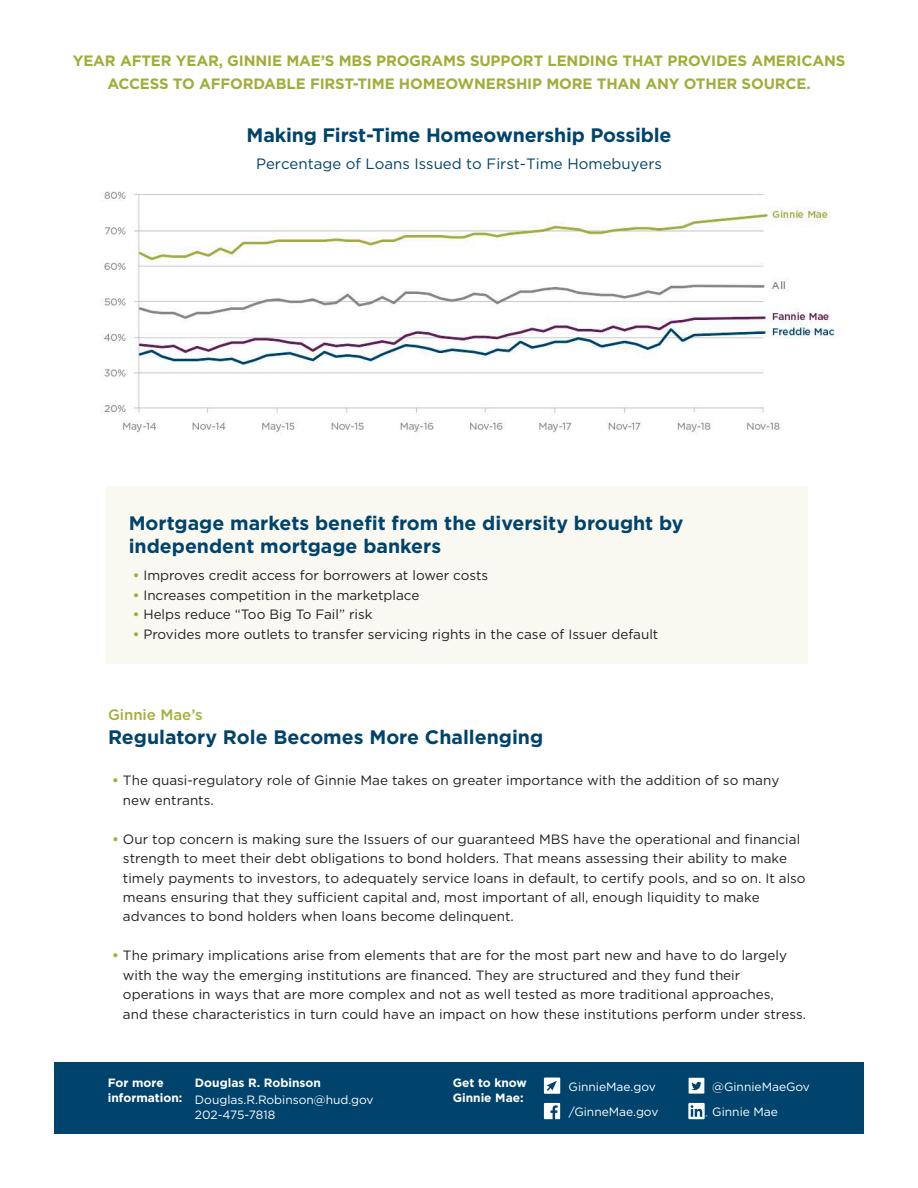
<style>
.page{position:relative;width:918px;height:1188px;background:#fff}
.page>*{position:absolute;margin:0;border:0;box-sizing:border-box;transform-origin:0 0}
.t1{font:700 19.5px/23.4px "Gotham HTF";color:#00436c}
.t2{font:700 15px/22.5px "Gotham HTF";letter-spacing:-.01em;color:#a0ae39;text-align:center}
.t3{font:15px "Gotham HTF";color:#00436c}
.t4{font:500 15px "Gotham HTF";color:#a3af39}
.t5{font:13.5px/19.5px "Gotham HTF";color:#231f20}
.t6{font:12px/16.5px "Gotham HTF";color:#fff}
.t7{font:700 12px/14.4px "Gotham HTF";color:#fff}
.s1{font-weight:700;color:#a3af39}
.s2{font-weight:700}
</style>
<div class="page">
<div style="left:106px;top:486px;width:702px;height:178px;background:#f9f9f2"></div>
<div style="left:54px;top:1063px;width:810px;height:71px;background:#00436c"></div>
<svg style="left:688px;top:1078px;width:17px;height:16px"></svg>
<svg style="left:544px;top:1103px;width:16px;height:16px"></svg>
<svg style="left:688px;top:1103px;width:19px;height:16px"></svg>
<div style="left:544px;top:1078px;width:16px;height:16px;background:#fff"></div>
<svg style="left:546px;top:1081px;width:11px;height:10px"></svg>
<img style="left:101px;top:191px;width:734px;height:243px">
<p class="t2" style="left:73px;top:49px;width:774px">YEAR AFTER YEAR, GINNIE MAE’S MBS PROGRAMS SUPPORT LENDING THAT PROVIDES AMERICANS<br>ACCESS TO AFFORDABLE FIRST-TIME HOMEOWNERSHIP MORE THAN ANY OTHER SOURCE.</p>
<p class="t1" style="left:247px;top:123px;width:426px">Making First-Time Homeownership Possible</p>
<p class="t3" style="left:256px;top:155px;width:407px">Percentage of Loans Issued to First-Time Homebuyers</p>
<p class="t1" style="left:129px;top:511px;width:556px">Mortgage markets benefit from the diversity brought by independent mortgage bankers</p>
<p class="t5" style="left:133px;top:566px;width:357px"><span class="s1">•</span> Improves credit access for borrowers at lower costs</p>
<p class="t5" style="left:133px;top:585px;width:288px"><span class="s1">•</span> Increases competition in the marketplace</p>
<p class="t5" style="left:133px;top:605px;width:241px"><span class="s1">•</span> Helps reduce “Too Big To Fail” risk</p>
<p class="t5" style="left:133px;top:624px;width:527px"><span class="s1">•</span> Provides more outlets to transfer servicing rights in the case of Issuer default</p>
<p class="t4" style="left:108px;top:707px;width:96px">Ginnie Mae’s</p>
<p class="t1" style="left:108px;top:725px;width:437px">Regulatory Role Becomes More Challenging</p>
<p class="t5" style="left:123px;top:770px;width:658px;text-indent:-11px"><span class="s1">•</span> The quasi-regulatory role of Ginnie Mae takes on greater importance with the addition of so many new entrants.</p>
<p class="t5" style="left:123px;top:829px;width:684px;text-indent:-11px"><span class="s1">•</span> Our top concern is making sure the Issuers of our guaranteed MBS have the operational and financial strength to meet their debt obligations to bond holders. That means assessing their ability to make timely payments to investors, to adequately service loans in default, to certify pools, and so on. It also means ensuring that they sufficient capital and, most important of all, enough liquidity to make advances to bond holders when loans become delinquent.</p>
<p class="t5" style="left:123px;top:946px;width:685px;text-indent:-11px"><span class="s1">•</span> The primary implications arise from elements that are for the most part new and have to do largely with the way the emerging institutions are financed. They are structured and they fund their operations in ways that are more complex and not as well tested as more traditional approaches,<br>and these characteristics in turn could have an impact on how these institutions perform under stress.</p>
<p class="t7" style="left:108px;top:1076px;width:76px">For more information:</p>
<p class="t6" style="left:195px;top:1075px;width:180px"><span class="s2">Douglas R. Robinson<br></span>Douglas.R.Robinson@hud.gov</p>
<p class="t6" style="left:195px;top:1106px;width:82px">202-475-7818</p>
<p class="t7" style="left:453px;top:1076px;width:76px">Get to know<br>Ginnie Mae:</p>
<p class="t6" style="left:712px;top:1078px;width:99px">@GinnieMaeGov</p>
<p class="t6" style="left:569px;top:1103px;width:91px">/GinneMae.gov</p>
<p class="t6" style="left:712px;top:1104px;width:67px">Ginnie Mae</p>
<p class="t6" style="left:569px;top:1078px;width:89px">GinnieMae.gov</p>
</div>
